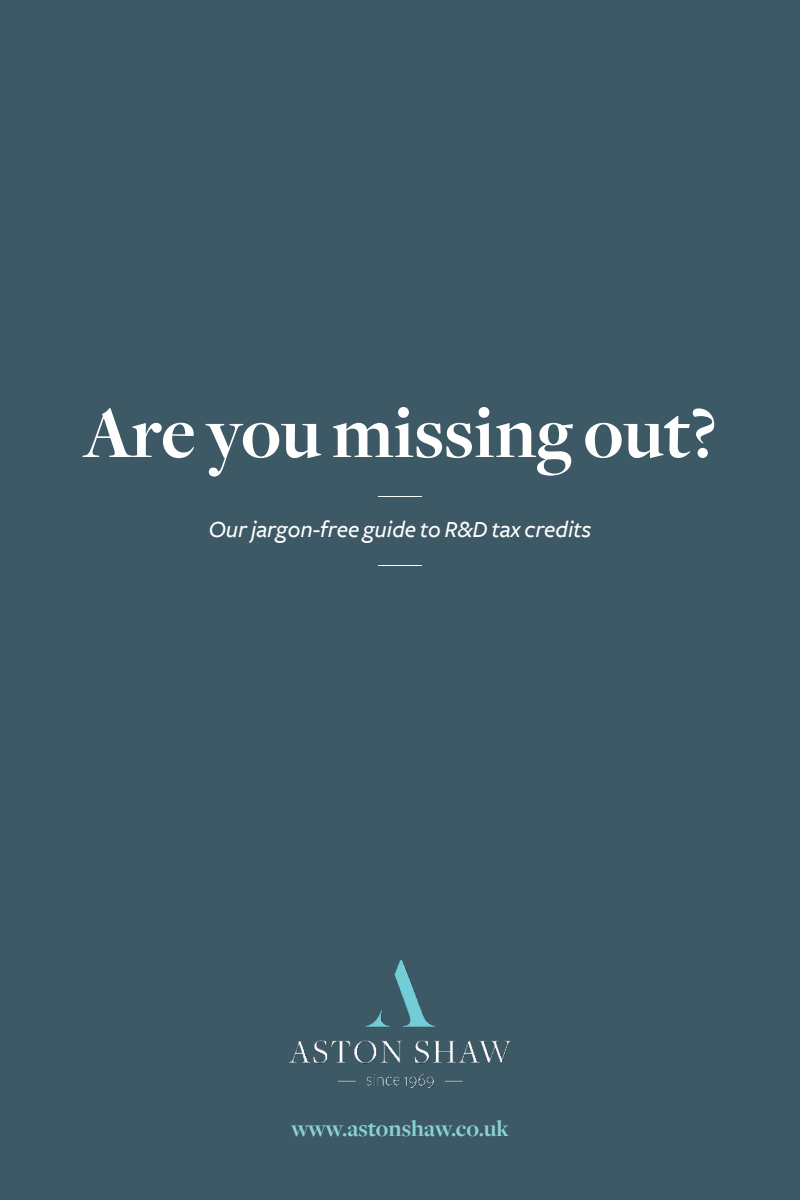
<style>
.page{position:relative;width:800px;height:1200px;background:#3d5965}
.page>*{position:absolute;margin:0;border:0;box-sizing:border-box;transform-origin:0 0}
.t1{font:700 76px "Freight Disp";color:#fff}
.t2{font:italic 500 24px "Freight Sans";color:#fff}
.t3{font:700 24px "Freight Disp";color:#8ad2d5}
</style>
<div class="page">
<img style="left:289px;top:960px;width:222px;height:127px">
<hr style="left:378px;top:565px;width:44px;height:1px;background:#fff">
<hr style="left:378px;top:496px;width:44px;height:1px;background:#fff">
<h1 class="t1" style="left:83px;top:405px;width:635px">Are you missing out?</h1>
<p class="t2" style="left:209px;top:520px;width:384px">Our jargon-free guide to R&amp;D tax credits</p>
<p class="t3" style="left:291px;top:1120px;width:219px">www.astonshaw.co.uk</p>
</div>
